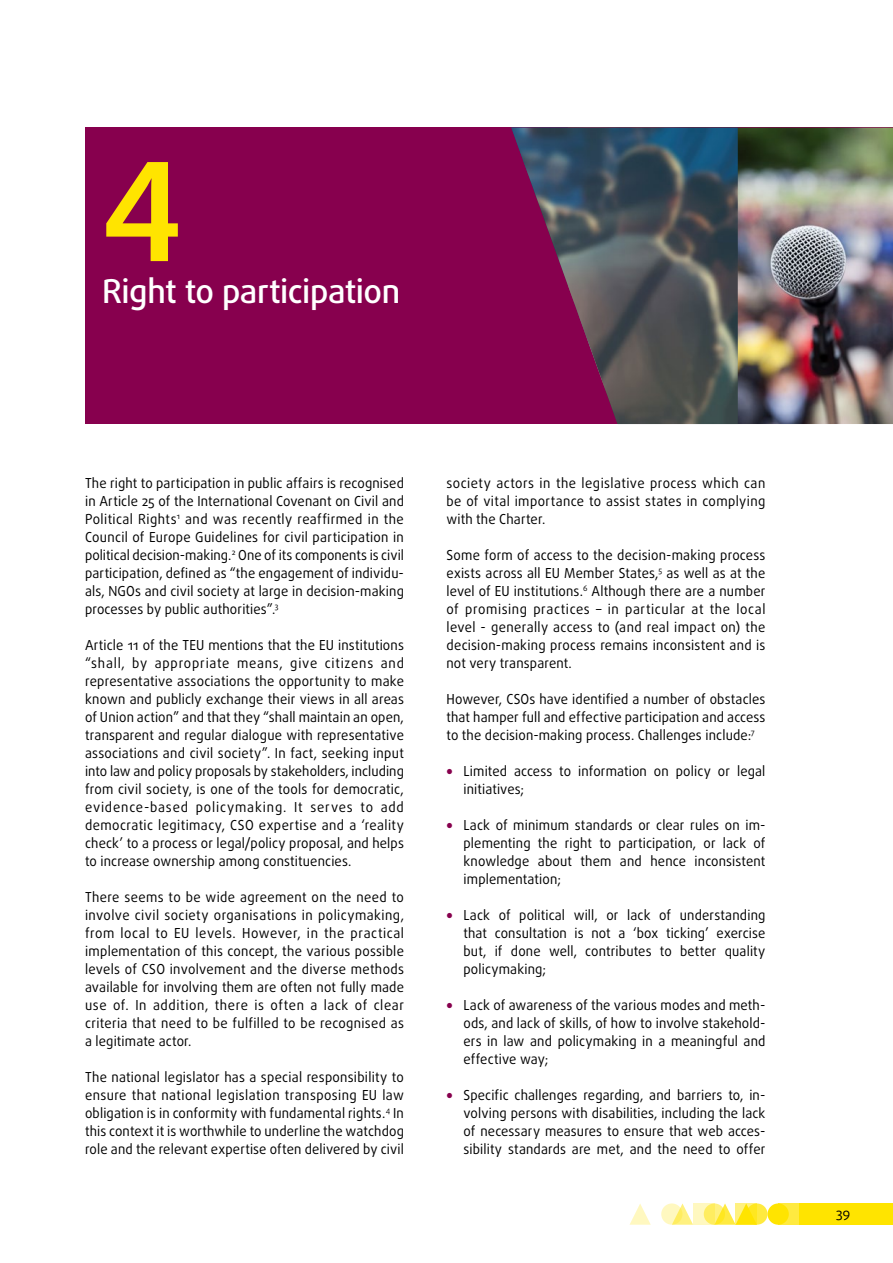
<style>
.page{position:relative;width:893px;height:1263px;background:#fff}
.page>*{position:absolute;margin:0;border:0;box-sizing:border-box;transform-origin:0 0}
.t1{font:700 136.8px "Daxline Pro";color:#ffe400}
.t2{font:500 32.85px "Daxline Pro";letter-spacing:-.015em;color:#fff}
.body{font:13.8px/18px "Daxline Pro";letter-spacing:.015em;color:#000;text-align:justify;scale:.95 1}
.body_break{font:13.8px/18px "Daxline Pro";letter-spacing:.01em;color:#000;text-align:justify;scale:.95 1}
.t3{font:13.5px "Daxline Pro";color:#000}
.s1{font-weight:900;color:#87004e}
</style>
<div class="page">
<div style="left:746px;top:1203px;width:21px;height:22px;background:#ffea40;border-radius:50%"></div>
<div style="left:778px;top:1203px;width:21px;height:22px;background:#ffea40"></div>
<div style="left:799px;top:1203px;width:94px;height:22px;background:#ffe400"></div>
<svg style="left:675px;top:1203px;width:18px;height:22px"></svg>
<svg style="left:629px;top:1204px;width:22px;height:21px"></svg>
<div style="left:767px;top:1203px;width:22px;height:22px;background:#ffe400;border-radius:50%"></div>
<svg style="left:718px;top:1203px;width:18px;height:22px"></svg>
<svg style="left:704px;top:1203px;width:21px;height:22px"></svg>
<svg style="left:661px;top:1203px;width:21px;height:22px"></svg>
<svg style="left:736px;top:1203px;width:21px;height:22px"></svg>
<svg style="left:693px;top:1203px;width:21px;height:22px"></svg>
<div style="left:85px;top:128px;width:808px;height:296px;background:#87004e"></div>
<img style="left:738px;top:128px;width:155px;height:296px">
<img style="left:511px;top:128px;width:227px;height:296px">
<p class="t1" style="left:102px;top:121px;width:82px">4</p>
<p class="t2" style="left:102px;top:269px;width:300px">Right to participation</p>
<p class="body_break" style="left:85px;top:474px;width:337px">The right to participation in public affairs is recognised in Article 25 of the International Covenant on Civil and Political Rights<sup>1</sup> and was recently reaffirmed in the Council of Europe Guidelines for civil participation in political decision-making.<sup>2</sup> One of its components is civil participation, defined as “the engagement of individu&shy;als, NGOs and civil society at large in decision-making processes by public authorities”.<sup>3</sup></p>
<p class="body" style="left:85px;top:636px;width:337px">Article 11 of the TEU mentions that the EU institutions “shall, by appropriate means, give citizens and representative associations the opportunity to make known and publicly exchange their views in all areas of Union action” and that they “shall maintain an open, transparent and regular dialogue with representative associations and civil society”. In fact, seeking input into law and policy proposals by stakeholders, including from civil society, is one of the tools for democratic, evidence-based policymaking. It serves to add democratic legitimacy, CSO expertise and a ‘reality check’ to a process or legal/policy proposal, and helps to increase ownership among constituencies.</p>
<p class="body" style="left:85px;top:888px;width:337px">There seems to be wide agreement on the need to involve civil society organisations in policymaking, from local to EU levels. However, in the practical implementation of this concept, the various possible levels of CSO involvement and the diverse methods available for involving them are often not fully made use of. In addition, there is often a lack of clear criteria that need to be fulfilled to be recognised as a legitimate actor.</p>
<p class="body" style="left:85px;top:1068px;width:337px">The national legislator has a special responsibility to ensure that national legislation transposing EU law obligation is in conformity with fundamental rights.<sup>4</sup> In this context it is worthwhile to underline the watchdog role and the relevant expertise often delivered by civil</p>
<p class="body" style="left:446px;top:474px;width:337px">society actors in the legislative process which can be of vital importance to assist states in complying with the Charter.</p>
<p class="body" style="left:446px;top:546px;width:337px">Some form of access to the decision-making process exists across all EU Member States,<sup>5</sup> as well as at the level of EU institutions.<sup>6</sup> Although there are a number of promising practices – in particular at the local level - generally access to (and real impact on) the decision-making process remains inconsistent and is not very transparent.</p>
<p class="body" style="left:446px;top:690px;width:337px">However, CSOs have identified a number of obstacles that hamper full and effective participation and access to the decision-making process. Challenges include:<sup>7</sup></p>
<p class="body" style="left:463px;top:762px;width:319px;text-indent:-17px"><span class="s1">•</span> Limited access to information on policy or legal initiatives;</p>
<p class="body" style="left:463px;top:816px;width:319px;text-indent:-17px"><span class="s1">•</span> Lack of minimum standards or clear rules on im&shy;plementing the right to participation, or lack of knowledge about them and hence inconsistent implementation;</p>
<p class="body" style="left:463px;top:906px;width:319px;text-indent:-17px"><span class="s1">•</span> Lack of political will, or lack of understanding that consultation is not a ‘box ticking’ exercise but, if done well, contributes to better quality policymaking;</p>
<p class="body" style="left:463px;top:996px;width:319px;text-indent:-17px"><span class="s1">•</span> Lack of awareness of the various modes and meth&shy;ods, and lack of skills, of how to involve stakehold&shy;ers in law and policymaking in a meaningful and effective way;</p>
<p class="body" style="left:463px;top:1086px;width:319px;text-indent:-17px"><span class="s1">•</span> Specific challenges regarding, and barriers to, in&shy;volving persons with disabilities, including the lack of necessary measures to ensure that web acces&shy;sibility standards are met, and the need to offer</p>
<p class="t3" style="left:836px;top:1204px;width:16px">39</p>
</div>
